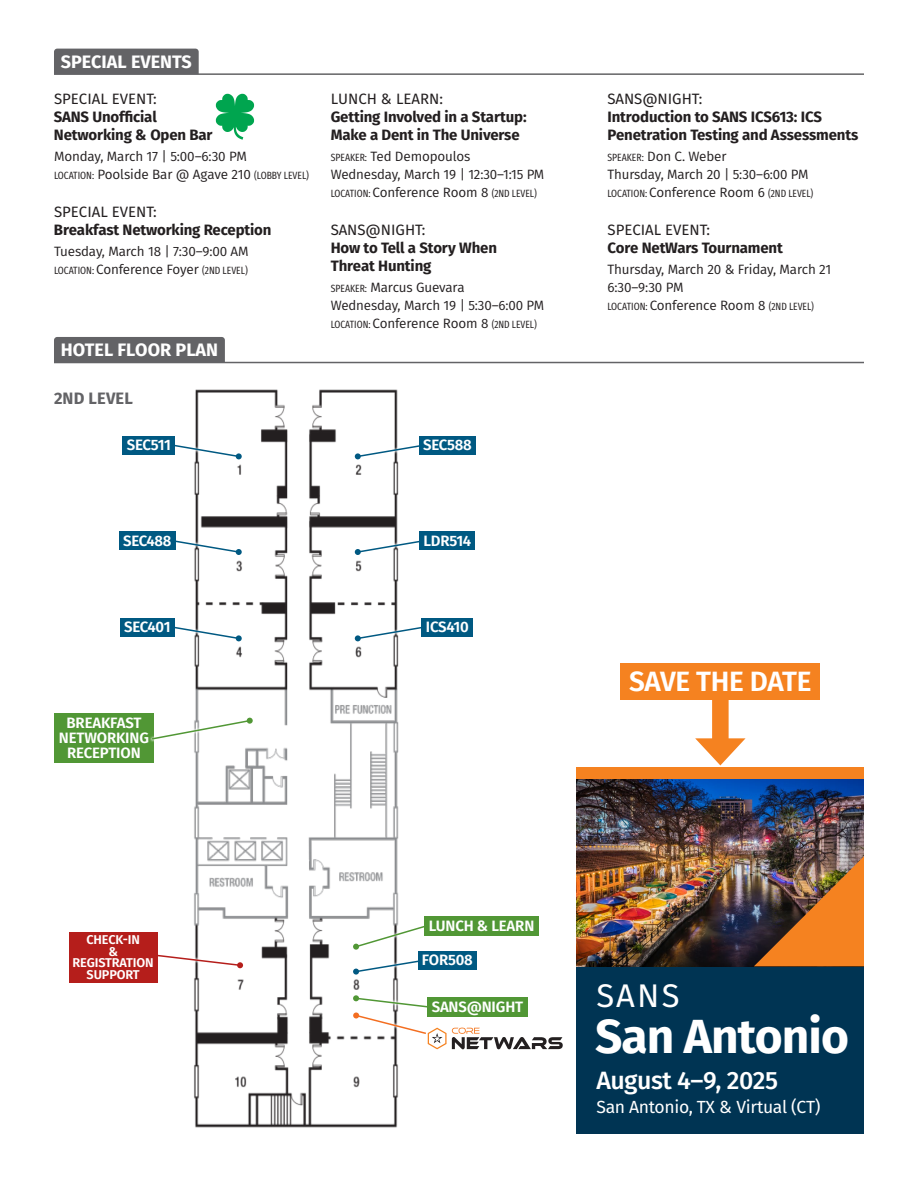
<style>
.page{position:relative;width:918px;height:1188px;background:#fff}
.page>*{position:absolute;margin:0;border:0;box-sizing:border-box;transform-origin:0 0}
.t1{font:700 47.85px "Fira Sans";letter-spacing:-.02em;color:#fff}
.t2{font:32.7px "Fira Sans";color:#fff}
.t3{font:600 27.9px "Fira Sans";letter-spacing:-.015em;color:#fff}
.t4{font:500 25.05px "Fira Sans";letter-spacing:-.02em;color:#fff}
.t5{font:700 18px "Fira Sans";color:#fff}
.t6{font:17.55px "Fira Sans";letter-spacing:-.02em;color:#fff}
.t7{font:700 16.5px "Fira Sans";letter-spacing:.01em;color:#636366}
.t8{font:700 15px/18px "Fira Sans";letter-spacing:-.01em;color:#231f20}
.t9{font:600 15px/15px "Fira Sans";letter-spacing:-.01em;color:#fff;text-align:center}
.t10{font:15px "Fira Sans";color:#231f20}
.t11{font:13.5px/18px "Fira Sans";letter-spacing:-.01em;color:#231f20}
.t12{font:600 12.75px/11.4px "Fira Sans";letter-spacing:-.01em;color:#fff;text-align:center}
.t13{font:10.5px "Fira Sans Compressed";color:#231f20}
.s1{font-family:"Fira Sans";font-size:13.5px}
.s2{font-family:"Fira Sans Compressed";font-size:10.5px}
</style>
<div class="page">
<svg style="left:216px;top:94px;width:38px;height:46px"></svg>
<div style="left:54px;top:49px;width:145px;height:24px;background:#636366"></div>
<hr style="left:54px;top:73px;width:810px;height:2px;background:#636366">
<div style="left:54px;top:337px;width:171px;height:25px;background:#636366"></div>
<hr style="left:54px;top:362px;width:810px;height:1px;background:#636366">
<img style="left:194px;top:389px;width:205px;height:739px">
<div style="left:154px;top:952px;width:92px;height:19px;background:#fff"></div>
<svg style="left:158px;top:954px;width:85px;height:14px"></svg>
<div style="left:69px;top:932px;width:89px;height:50px;background:#b51e1b"></div>
<div style="left:172px;top:442px;width:72px;height:20px;background:#fff"></div>
<svg style="left:175px;top:444px;width:67px;height:15px"></svg>
<div style="left:352px;top:442px;width:73px;height:20px;background:#fff"></div>
<svg style="left:355px;top:444px;width:64px;height:15px"></svg>
<div style="left:352px;top:538px;width:73px;height:20px;background:#fff"></div>
<svg style="left:355px;top:539px;width:64px;height:16px"></svg>
<div style="left:352px;top:624px;width:73px;height:20px;background:#fff"></div>
<svg style="left:355px;top:626px;width:67px;height:15px"></svg>
<div style="left:350px;top:957px;width:75px;height:20px;background:#fff"></div>
<svg style="left:353px;top:959px;width:65px;height:16px"></svg>
<div style="left:172px;top:538px;width:72px;height:20px;background:#fff"></div>
<svg style="left:176px;top:539px;width:66px;height:16px"></svg>
<div style="left:172px;top:624px;width:72px;height:20px;background:#fff"></div>
<svg style="left:175px;top:626px;width:67px;height:15px"></svg>
<div style="left:123px;top:436px;width:52px;height:19px;background:#005982"></div>
<div style="left:419px;top:436px;width:57px;height:19px;background:#005982"></div>
<div style="left:419px;top:531px;width:56px;height:19px;background:#005982"></div>
<div style="left:422px;top:618px;width:51px;height:19px;background:#005982"></div>
<div style="left:418px;top:951px;width:59px;height:19px;background:#005982"></div>
<div style="left:119px;top:531px;width:57px;height:19px;background:#005982"></div>
<div style="left:120px;top:618px;width:55px;height:19px;background:#005982"></div>
<div style="left:54px;top:714px;width:100px;height:49px;background:#519735"></div>
<div style="left:149px;top:715px;width:106px;height:27px;background:#fff"></div>
<svg style="left:150px;top:718px;width:103px;height:23px"></svg>
<div style="left:350px;top:993px;width:81px;height:17px;background:#fff"></div>
<div style="left:350px;top:922px;width:81px;height:30px;background:#fff"></div>
<svg style="left:353px;top:924px;width:77px;height:26px"></svg>
<div style="left:424px;top:916px;width:115px;height:19px;background:#519735"></div>
<div style="left:350px;top:1010px;width:79px;height:27px;background:#fff"></div>
<svg style="left:353px;top:995px;width:210px;height:54px"></svg>
<div style="left:621px;top:663px;width:199px;height:36px;background:#f58220"></div>
<div style="left:712px;top:696px;width:17px;height:53px;background:#f58220"></div>
<svg style="left:695px;top:738px;width:51px;height:27px"></svg>
<div style="left:577px;top:882px;width:287px;height:252px;background:#003453"></div>
<img style="left:577px;top:779px;width:287px;height:187px">
<img style="left:754px;top:856px;width:110px;height:110px">
<div style="left:577px;top:767px;width:287px;height:12px;background:#f58220"></div>
<h3 class="t5" style="left:61px;top:49px;width:133px">SPECIAL EVENTS</h3>
<p class="t10" style="left:54px;top:88px;width:104px">SPECIAL EVENT:</p>
<p class="t8" style="left:54px;top:107px;width:160px">SANS Unofficial<br>Networking &amp; Open Bar</p>
<p class="t11" style="left:54px;top:147px;width:194px">Monday, March 17 | 5:00–6:30 PM</p>
<p class="t13" style="left:54px;top:167px;width:257px">LOCATION: <span class="s1">Poolside Bar @ Agave 210</span> (LOBBY LEVEL)</p>
<p class="t10" style="left:54px;top:201px;width:104px">SPECIAL EVENT:</p>
<p class="t8" style="left:54px;top:221px;width:219px">Breakfast Networking Reception</p>
<p class="t11" style="left:54px;top:242px;width:196px">Tuesday, March 18 | 7:30–9:00 AM</p>
<p class="t13" style="left:54px;top:263px;width:195px">LOCATION: <span class="s1">Conference Foyer</span> (2ND LEVEL)</p>
<h3 class="t5" style="left:61px;top:337px;width:159px">HOTEL FLOOR PLAN</h3>
<p class="t7" style="left:54px;top:387px;width:80px">2ND LEVEL</p>
<p class="t10" style="left:331px;top:88px;width:114px">LUNCH &amp; LEARN:</p>
<p class="t8" style="left:331px;top:107px;width:197px">Getting Involved in a Startup:<br>Make a Dent in The Universe</p>
<p class="t11" style="left:331px;top:147px;width:215px"><span class="s2">SPEAKER:</span> Ted Demopoulos<br>Wednesday, March 19 | 12:30–1:15 PM</p>
<p class="t13" style="left:331px;top:185px;width:208px">LOCATION: <span class="s1">Conference Room 8</span> (2ND LEVEL)</p>
<p class="t10" style="left:331px;top:219px;width:96px">SANS@NIGHT:</p>
<p class="t8" style="left:331px;top:239px;width:168px">How to Tell a Story When<br>Threat Hunting</p>
<p class="t11" style="left:331px;top:278px;width:215px"><span class="s2">SPEAKER:</span> Marcus Guevara<br>Wednesday, March 19 | 5:30–6:00 PM</p>
<p class="t13" style="left:331px;top:317px;width:208px">LOCATION: <span class="s1">Conference Room 8</span> (2ND LEVEL)</p>
<p class="t9" style="left:127px;top:436px;width:46px">SEC511</p>
<p class="t9" style="left:423px;top:436px;width:50px">SEC588</p>
<p class="t9" style="left:123px;top:532px;width:50px">SEC488</p>
<p class="t9" style="left:124px;top:618px;width:48px">SEC401</p>
<p class="t9" style="left:59px;top:715px;width:92px">BREAKFAST<br>NETWORKING<br>RECEPTION</p>
<p class="t9" style="left:423px;top:532px;width:49px">LDR514</p>
<p class="t9" style="left:426px;top:618px;width:45px">ICS410</p>
<p class="t10" style="left:608px;top:88px;width:96px">SANS@NIGHT:</p>
<p class="t8" style="left:607px;top:107px;width:252px">Introduction to SANS ICS613: ICS<br>Penetration Testing and Assessments</p>
<p class="t11" style="left:608px;top:147px;width:203px"><span class="s2">SPEAKER:</span> Don C. Weber<br>Thursday, March 20 | 5:30–6:00 PM</p>
<p class="t13" style="left:608px;top:185px;width:207px">LOCATION: <span class="s1">Conference Room 6</span> (2ND LEVEL)</p>
<p class="t10" style="left:608px;top:219px;width:104px">SPECIAL EVENT:</p>
<p class="t8" style="left:607px;top:239px;width:177px">Core NetWars Tournament</p>
<p class="t11" style="left:608px;top:260px;width:225px">Thursday, March 20 &amp; Friday, March 21<br>6:30–9:30 PM</p>
<p class="t13" style="left:608px;top:299px;width:208px">LOCATION: <span class="s1">Conference Room 8</span> (2ND LEVEL)</p>
<h3 class="t3" style="left:629px;top:658px;width:184px">SAVE THE DATE</h3>
<p class="t12" style="left:73px;top:933px;width:83px">CHECK-IN<br>&amp;<br>REGISTRATION<br>SUPPORT</p>
<p class="t9" style="left:429px;top:917px;width:107px">LUNCH &amp; LEARN</p>
<p class="t9" style="left:422px;top:951px;width:52px">FOR508</p>
<p class="t9" style="left:432px;top:998px;width:93px">SANS@NIGHT</p>
<h2 class="t2" style="left:597px;top:973px;width:84px">SANS</h2>
<h1 class="t1" style="left:595px;top:1003px;width:255px">San Antonio</h1>
<h3 class="t4" style="left:596px;top:1063px;width:183px">August 4–9, 2025</h3>
<p class="t6" style="left:596px;top:1094px;width:226px">San Antonio, TX &amp; Virtual (CT)</p>
</div>
